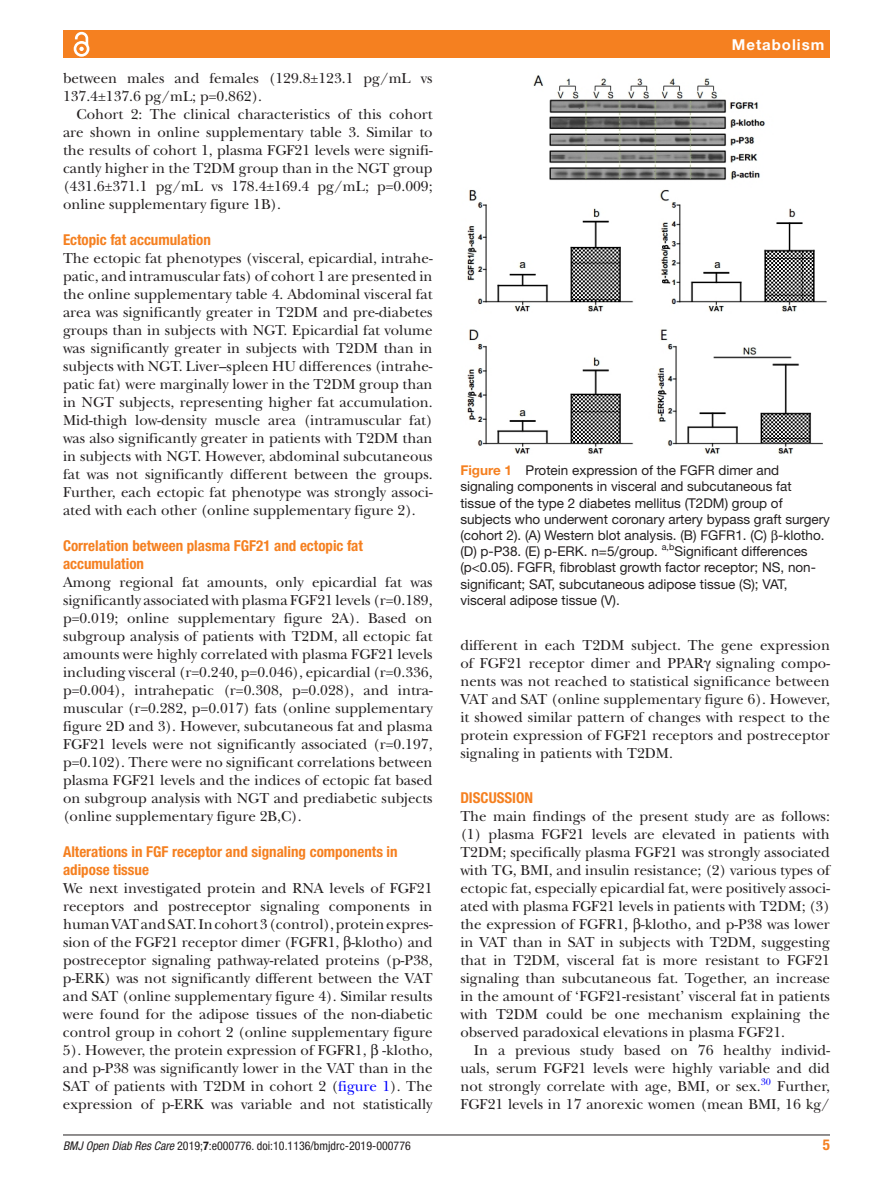
<style>
.page{position:relative;width:893px;height:1191px;background:#fff}
.page>*{position:absolute;margin:0;border:0;box-sizing:border-box;transform-origin:0 0}
.t1{font:15px/18px "New Baskerville";color:#231f20;text-align:justify}
.t2{font:700 condensed 15px/18px "Helvetica Neue LT Std";color:#f58020}
.t3{font:700 15px "Helvetica Neue LT Std";letter-spacing:.065em;color:#fff}
.t4{font:13.5px/16.2px "Helvetica Neue LT Std";color:#231f20}
.t5{font:condensed 12px "Helvetica Neue LT Std";color:#231f20}
.s1{color:#00f}
.s2{font-weight:700;color:#f58020}
.s3{font-style:italic}
.s4{font-weight:700}
</style>
<div class="page">
<hr style="left:63px;top:1134px;width:767px;height:1px;background:#231f20">
<div style="left:63px;top:31px;width:767px;height:27px;background:#f58020"></div>
<svg style="left:73px;top:31px;width:17px;height:26px"></svg>
<img style="left:466px;top:75px;width:361px;height:379px">
<p class="t1" style="left:63px;top:69px;width:371px">between males and females (129.8±123.1 pg/mL vs<br>137.4±137.6 pg/mL; p=0.862).</p>
<p class="t1" style="left:63px;top:105px;width:371px;text-indent:14px">Cohort 2: The clinical characteristics of this cohort are shown in online supplementary table 3. Similar to the results of cohort 1, plasma FGF21 levels were signifi&shy;cantly higher in the T2DM group than in the NGT group (431.6±371.1 pg/mL vs 178.4±169.4 pg/mL; p=0.009; online supplementary figure 1B).</p>
<p class="t2" style="left:63px;top:230px;width:149px">Ectopic fat accumulation</p>
<p class="t1" style="left:63px;top:249px;width:371px">The ectopic fat phenotypes (visceral, epicardial, intrahe&shy;patic, and intramuscular fats) of cohort 1 are presented in the online supplementary table 4. Abdominal visceral fat area was significantly greater in T2DM and pre-diabetes groups than in subjects with NGT. Epicardial fat volume was significantly greater in subjects with T2DM than in subjects with NGT. Liver–spleen HU differences (intrahe&shy;patic fat) were marginally lower in the T2DM group than in NGT subjects, representing higher fat accumulation.<br>Mid-thigh low-density muscle area (intramuscular fat) was also significantly greater in patients with T2DM than in subjects with NGT. However, abdominal subcutaneous fat was not significantly different between the groups.<br>Further, each ectopic fat phenotype was strongly associ&shy;ated with each other (online supplementary figure 2).</p>
<p class="t2" style="left:63px;top:536px;width:301px">Correlation between plasma FGF21 and ectopic fat accumulation</p>
<p class="t1" style="left:63px;top:573px;width:371px">Among regional fat amounts, only epicardial fat was significantly associated with plasma FGF21 levels (r=0.189, p=0.019; online supplementary figure 2A). Based on subgroup analysis of patients with T2DM, all ectopic fat amounts were highly correlated with plasma FGF21 levels including visceral (r=0.240, p=0.046), epicardial (r=0.336, p=0.004), intrahepatic (r=0.308, p=0.028), and intra&shy;muscular (r=0.282, p=0.017) fats (online supplementary figure 2D and 3). However, subcutaneous fat and plasma FGF21 levels were not significantly associated (r=0.197, p=0.102). There were no significant correlations between plasma FGF21 levels and the indices of ectopic fat based on subgroup analysis with NGT and prediabetic subjects (online supplementary figure 2B,C).</p>
<p class="t2" style="left:63px;top:842px;width:336px">Alterations in FGF receptor and signaling components in adipose tissue</p>
<p class="t1" style="left:63px;top:879px;width:371px">We next investigated protein and RNA levels of FGF21 receptors and postreceptor signaling components in human VAT and SAT. In cohort 3 (control), protein expres&shy;sion of the FGF21 receptor dimer (FGFR1, -klotho) and postreceptor signaling pathway-related proteins (p-P38, p-ERK) was not significantly different between the VAT and SAT (online supplementary figure 4). Similar results were found for the adipose tissues of the non-diabetic control group in cohort 2 (online supplementary figure 5). However, the protein expression of FGFR1, -klotho, and p-P38 was significantly lower in the VAT than in the SAT of patients with T2DM in cohort 2 (<span class="s1">figure 1</span>). The expression of p-ERK was variable and not statistically</p>
<p class="t3" style="left:732px;top:35px;width:94px">Metabolism</p>
<p class="t4" style="left:460px;top:462px;width:371px"><span class="s2">Figure 1</span> Protein expression of the FGFR dimer and signaling components in visceral and subcutaneous fat tissue of the type 2 diabetes mellitus (T2DM) group of subjects who underwent coronary artery bypass graft surgery (cohort 2). (A) Western blot analysis. (B) FGFR1. (C) -klotho. (D) p-P38. (E) p-ERK. n=5/group. <sup>a,b</sup>Significant differences (p&lt;0.05). FGFR, fibroblast growth factor receptor; NS, non&shy;significant; SAT, subcutaneous adipose tissue (S); VAT, visceral adipose tissue (V).</p>
<p class="t1" style="left:460px;top:636px;width:371px">different in each T2DM subject. The gene expression of FGF21 receptor dimer and PPAR signaling compo&shy;nents was not reached to statistical significance between VAT and SAT (online supplementary figure 6). However, it showed similar pattern of changes with respect to the protein expression of FGF21 receptors and postreceptor signaling in patients with T2DM.</p>
<p class="t2" style="left:460px;top:788px;width:74px">Discussion</p>
<p class="t1" style="left:460px;top:807px;width:371px">The main findings of the present study are as follows: (1) plasma FGF21 levels are elevated in patients with T2DM; specifically plasma FGF21 was strongly associated with TG, BMI, and insulin resistance; (2) various types of ectopic fat, especially epicardial fat, were positively associ&shy;ated with plasma FGF21 levels in patients with T2DM; (3) the expression of FGFR1, -klotho, and p-P38 was lower in VAT than in SAT in subjects with T2DM, suggesting that in T2DM, visceral fat is more resistant to FGF21 signaling than subcutaneous fat. Together, an increase in the amount of ‘FGF21-resistant’ visceral fat in patients with T2DM could be one mechanism explaining the observed paradoxical elevations in plasma FGF21.</p>
<p class="t1" style="left:460px;top:1041px;width:371px;text-indent:14px">In a previous study based on 76 healthy individ&shy;uals, serum FGF21 levels were highly variable and did not strongly correlate with age, BMI, or sex.<sup>30</sup> Further, FGF21 levels in 17 anorexic women (mean BMI, 16 kg/</p>
<p class="t5" style="left:63px;top:1138px;width:349px"><span class="s3">BMJ Open Diab Res Care</span> 2019;<span class="s4">7</span>:e000776. doi:10.1136/bmjdrc-2019-000776</p>
<p class="t2" style="left:823px;top:1135px;width:9px">5</p>
</div>
